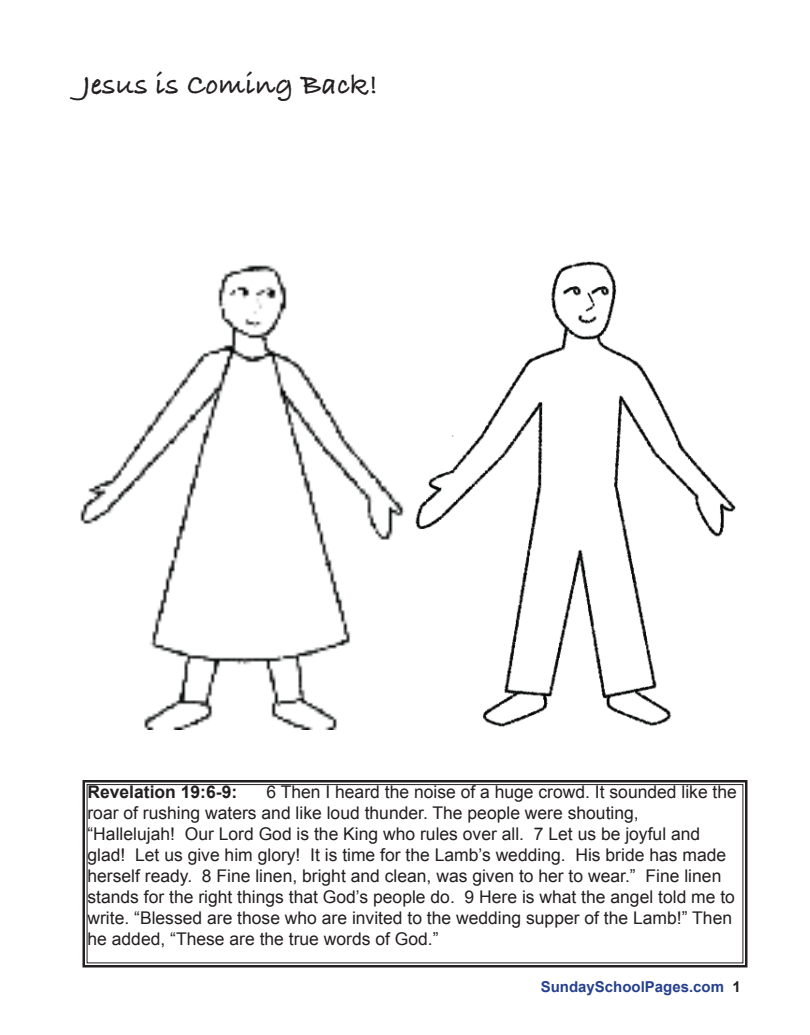
<style>
.page{position:relative;width:810px;height:1035px;background:#fff}
.page>*{position:absolute;margin:0;border:0;box-sizing:border-box;transform-origin:0 0}
.t1{font:30px "Bradley Hand ITCTT Bold";color:#231f20}
.t2{font:17.5px/21px "Arial";color:#231f20}
.t3{font:700 17.5px "Arial";color:#231f20}
.t4{font:700 15px "Arial";color:#25408f}
.s1{color:#231f20}
</style>
<div class="page">
<svg style="left:82px;top:780px;width:666px;height:188px"></svg>
<div style="left:87px;top:784px;width:656px;height:179px;border:1px solid #231f20"></div>
<img style="left:80px;top:261px;width:656px;height:469px">
<p class="t1" style="left:82px;top:62px;width:297px">Jesus is Coming Back!</p>
<p class="t2" style="left:88px;top:781px;width:651px;text-indent:179px">6 Then I heard the noise of a huge crowd. It sounded like the roar of rushing waters and like loud thunder. The people were shouting,</p>
<p class="t2" style="left:88px;top:823px;width:649px">“Hallelujah! Our Lord God is the King who rules over all. 7 Let us be joyful and glad! Let us give him glory! It is time for the Lamb’s wedding. His bride has made herself ready. 8 Fine linen, bright and clean, was given to her to wear.” Fine linen stands for the right things that God’s people do. 9 Here is what the angel told me to write. “Blessed are those who are invited to the wedding supper of the Lamb!” Then he added, “These are the true words of God.”</p>
<p class="t3" style="left:88px;top:780px;width:151px">Revelation 19:6-9:</p>
<p class="t4" style="left:541px;top:977px;width:202px">SundaySchoolPages.com <span class="s1">1</span></p>
</div>
